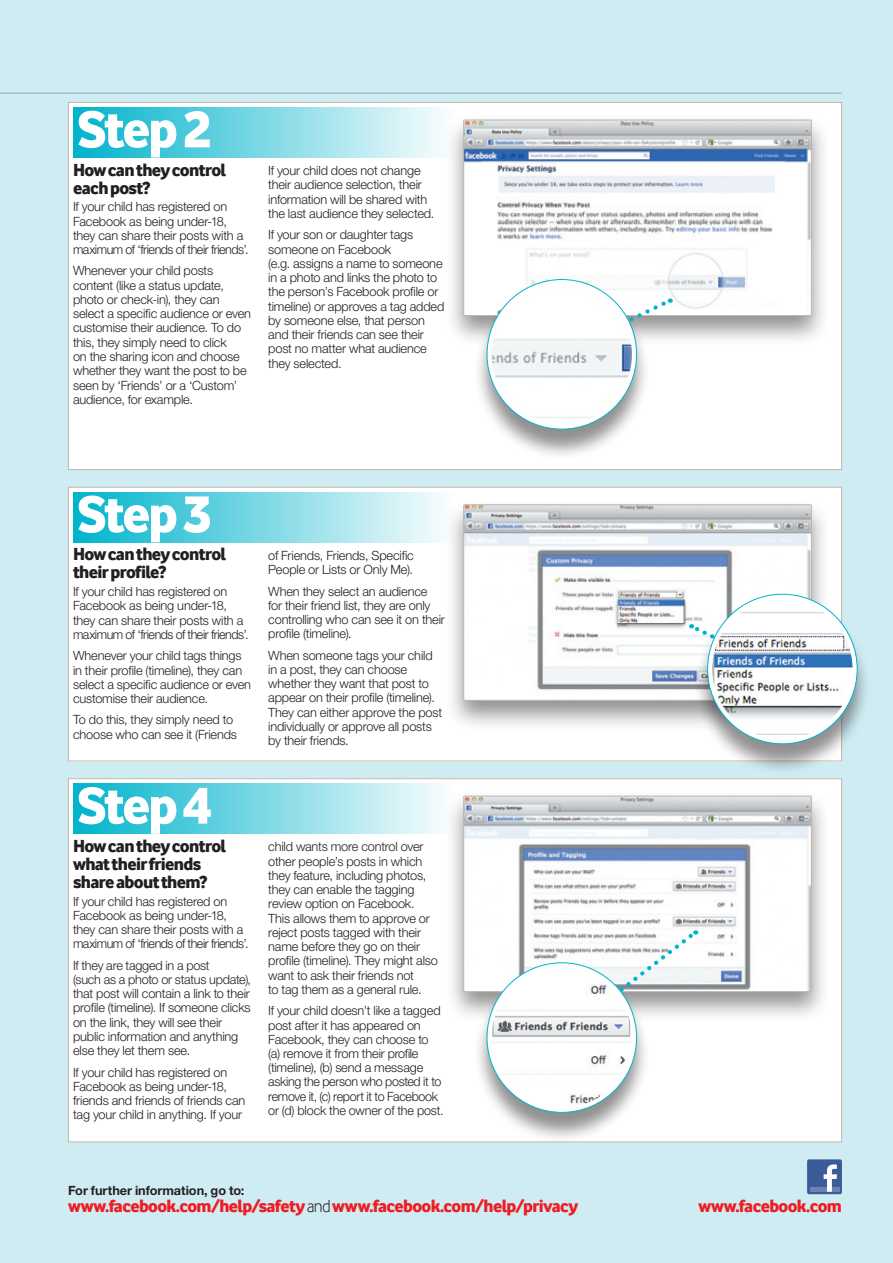
<style>
.page{position:relative;width:893px;height:1263px;background:#d0ecf3}
.page>*{position:absolute;margin:0;border:0;box-sizing:border-box;transform-origin:0 0}
.t1{font:54px "Vodafone Ex B";color:#fff}
.t2{font:18px/18px "Vodafone Ex B";letter-spacing:-.04em;color:#231f20}
.t3{font:18px "Vodafone Ex B";letter-spacing:-.04em;color:#ee1d23}
.t4{font:300 12.75px/14.2px "Helvetica Neue LT Std";letter-spacing:-.015em;color:#231f20}
.t5{font:700 12.75px "Helvetica Neue LT Std";letter-spacing:-.005em;color:#231f20}
.s1{font-family:"Vodafone Lt";color:#231f20}
</style>
<div class="page">
<div style="left:69px;top:103px;width:772px;height:367px;background:#fff"></div>
<div style="left:73px;top:107px;width:382px;height:50px;background:linear-gradient(to right,#00b3cc,#fcfefe)"></div>
<div style="left:68px;top:487px;width:773px;height:274px;background:#fff"></div>
<div style="left:73px;top:492px;width:382px;height:50px;background:linear-gradient(to right,#00b3cc,#fcfefe)"></div>
<div style="left:443px;top:497px;width:386px;height:234px;background:#231f20;opacity:.5"></div>
<img style="left:465px;top:506px;width:344px;height:192px">
<div style="left:463px;top:504px;width:348px;height:196px;border:1px solid #beb6ad"></div>
<div style="left:68px;top:778px;width:774px;height:364px;background:#fff"></div>
<div style="left:73px;top:783px;width:382px;height:51px;background:linear-gradient(to right,#00b3cc,#fcfefe)"></div>
<div style="left:443px;top:788px;width:386px;height:234px;background:#231f20;opacity:.5"></div>
<img style="left:465px;top:798px;width:344px;height:192px">
<div style="left:463px;top:796px;width:348px;height:196px;border:1px solid #beb6ad"></div>
<div style="left:443px;top:113px;width:386px;height:233px;background:#231f20;opacity:.5"></div>
<img style="left:465px;top:122px;width:344px;height:192px">
<div style="left:463px;top:120px;width:348px;height:196px;border:1px solid #beb6ad"></div>
<svg style="left:689px;top:622px;width:3px;height:49px"></svg>
<div style="left:692px;top:596px;width:178px;height:178px;background:#231f20;opacity:.5"></div>
<svg style="left:708px;top:594px;width:149px;height:150px"></svg>
<img style="left:712px;top:599px;width:140px;height:140px;border-radius:70px">
<svg style="left:559px;top:929px;width:139px;height:93px"></svg>
<div style="left:472px;top:964px;width:178px;height:178px;background:#231f20;opacity:.5"></div>
<svg style="left:487px;top:963px;width:150px;height:149px"></svg>
<img style="left:492px;top:967px;width:140px;height:141px;border-radius:70px">
<svg style="left:650px;top:297px;width:21px;height:49px"></svg>
<div style="left:472px;top:281px;width:178px;height:178px;background:#231f20;opacity:.5"></div>
<svg style="left:487px;top:279px;width:150px;height:150px"></svg>
<img style="left:492px;top:284px;width:140px;height:140px;border-radius:70px">
<hr style="left:0;top:93px;width:842px;height:1px;background:#beb6ad">
<div style="left:807px;top:1159px;width:35px;height:35px;background:#3b5b99;border-radius:2px"></div>
<div style="left:810px;top:1187px;width:29px;height:5px;background:#6d84b3"></div>
<svg style="left:824px;top:1164px;width:13px;height:28px"></svg>
<p class="t1" style="left:77px;top:96px;width:136px">Step 2</p>
<p class="t2" style="left:73px;top:160px;width:155px">How can they control each post?</p>
<p class="t4" style="left:73px;top:199px;width:177px">If your child has registered on<br>Facebook as being under-18, they can share their posts with a maximum of ‘friends of their friends’.</p>
<p class="t4" style="left:73px;top:263px;width:180px">Whenever your child posts content (like a status update, photo or check-in), they can select a specific audience or even customise their audience. To do this, they simply need to click<br>on the sharing icon and choose whether they want the post to be seen by ‘Friends’ or a ‘Custom’ audience, for example.</p>
<p class="t4" style="left:268px;top:163px;width:168px">If your child does not change their audience selection, their information will be shared with the last audience they selected.</p>
<p class="t4" style="left:268px;top:227px;width:178px">If your son or daughter tags someone on Facebook<br>(e.g. assigns a name to someone in a photo and links the photo to the person’s Facebook profile or timeline) or approves a tag added by someone else, that person and their friends can see their post no matter what audience they selected.</p>
<p class="t1" style="left:77px;top:480px;width:136px">Step 3</p>
<p class="t2" style="left:73px;top:545px;width:155px">How can they control their profile?</p>
<p class="t4" style="left:73px;top:584px;width:177px">If your child has registered on<br>Facebook as being under-18, they can share their posts with a maximum of ‘friends of their friends’.</p>
<p class="t4" style="left:73px;top:648px;width:180px">Whenever your child tags things in their profile (timeline), they can select a specific audience or even customise their audience.</p>
<p class="t4" style="left:73px;top:712px;width:166px">To do this, they simply need to choose who can see it (Friends</p>
<p class="t1" style="left:77px;top:772px;width:136px">Step 4</p>
<p class="t2" style="left:73px;top:836px;width:155px">How can they control what their friends share about them?</p>
<p class="t4" style="left:73px;top:894px;width:177px">If your child has registered on<br>Facebook as being under-18, they can share their posts with a maximum of ‘friends of their friends’.</p>
<p class="t4" style="left:73px;top:958px;width:180px">If they are tagged in a post<br>(such as a photo or status update), that post will contain a link to their profile (timeline). If someone clicks on the link, they will see their public information and anything else they let them see.</p>
<p class="t4" style="left:73px;top:1065px;width:174px">If your child has registered on<br>Facebook as being under-18, friends and friends of friends can tag your child in anything. If your</p>
<p class="t4" style="left:268px;top:548px;width:147px">of Friends, Friends, Specific<br>People or Lists or Only Me).</p>
<p class="t4" style="left:268px;top:584px;width:178px">When they select an audience<br>for their friend list, they are only controlling who can see it on their profile (timeline).</p>
<p class="t4" style="left:268px;top:648px;width:175px">When someone tags your child in a post, they can choose whether they want that post to appear on their profile (timeline).<br>They can either approve the post individually or approve all posts by their friends.</p>
<p class="t4" style="left:268px;top:839px;width:171px">child wants more control over other people’s posts in which they feature, including photos, they can enable the tagging review option on Facebook.<br>This allows them to approve or reject posts tagged with their name before they go on their profile (timeline). They might also want to ask their friends not<br>to tag them as a general rule.</p>
<p class="t4" style="left:268px;top:1003px;width:177px">If your child doesn’t like a tagged post after it has appeared on<br>Facebook, they can choose to (a) remove it from their profile (timeline), (b) send a message asking the person who posted it to remove it, (c) report it to Facebook or (d) block the owner of the post.</p>
<p class="t5" style="left:68px;top:1183px;width:178px">For further information, go to:</p>
<p class="t3" style="left:68px;top:1195px;width:512px">www.facebook.com/help/safety <span class="s1">and</span> www.facebook.com/help/privacy</p>
<p class="t3" style="left:698px;top:1195px;width:145px">www.facebook.com</p>
</div>
